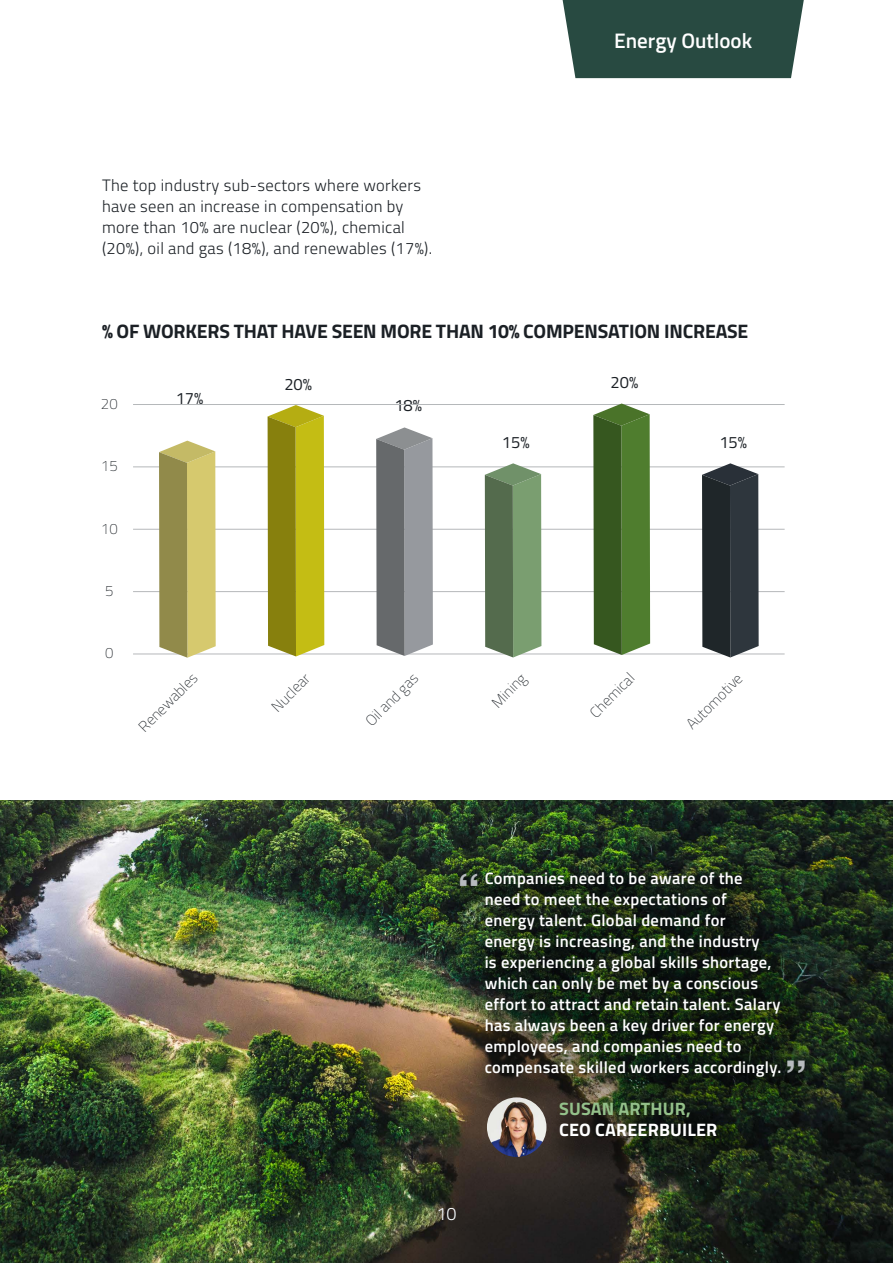
<style>
.page{position:relative;width:893px;height:1263px;background:#fff}
.page>*{position:absolute;margin:0;border:0;box-sizing:border-box;transform-origin:0 0}
.t1{font:700 46.5px "Helvetica";color:#b7bbbe}
.t2{font:600 21px "Titillium Web";color:#fff}
.t3{font:700 19.5px "Titillium Web";letter-spacing:-.01em;color:#1b2025}
.t4{font:700 18px "Titillium Web";letter-spacing:.01em;color:#fff}
.t5{font:700 18px "Titillium Web";letter-spacing:.01em;color:#94c08a}
.t6{font:300 18px "Titillium Web";color:#fff}
.t7{font:600 16.5px/21px "Titillium Web";letter-spacing:.02em;color:#fff}
.t8{font:300 16.5px/21px "Titillium Web";letter-spacing:.02em;color:#1b2025}
.t9{font:16.5px "Titillium Web";color:#1b2025}
.t10{font:200 15px "Titillium Web";color:#1b2025}
.t11{font:200 15px "Titillium Web";color:#1c2126}
.s1{color:#1b2025}
</style>
<div class="page">
<div style="left:562px;top:0;width:242px;height:78px;background:#284a41"></div>
<img style="left:0;top:800px;width:893px;height:463px">
<div style="left:439px;top:852px;width:387px;height:326px;background:#000;opacity:.4"></div>
<img style="left:487px;top:1097px;width:59px;height:60px;border-radius:30px">
<hr style="left:133px;top:654px;width:652px;height:1px;background:#b5b8ba">
<hr style="left:133px;top:591px;width:652px;height:1px;background:#b5b8ba">
<hr style="left:133px;top:529px;width:652px;height:1px;background:#b5b8ba">
<hr style="left:133px;top:466px;width:652px;height:1px;background:#b5b8ba">
<hr style="left:133px;top:404px;width:652px;height:1px;background:#b5b8ba">
<svg style="left:159px;top:441px;width:57px;height:217px;background:#b7ae65"></svg>
<svg style="left:268px;top:405px;width:56px;height:251px;background:#aaa31b"></svg>
<svg style="left:376px;top:427px;width:57px;height:229px;background:#86898c"></svg>
<svg style="left:485px;top:463px;width:56px;height:194px;background:#708b68"></svg>
<svg style="left:593px;top:403px;width:57px;height:252px;background:#507436"></svg>
<svg style="left:702px;top:463px;width:57px;height:194px;background:#353c41"></svg>
<p class="t8" style="left:102px;top:174px;width:332px">The top industry sub-sectors where workers have seen an increase in compensation by more than 10% are nuclear (20%), chemical (20%), oil and gas (18%), and renewables (17%).</p>
<p class="t2" style="left:614px;top:24px;width:139px">Energy Outlook</p>
<p class="t3" style="left:102px;top:316px;width:648px">% OF WORKERS THAT HAVE SEEN MORE THAN 10% COMPENSATION INCREASE</p>
<p class="t11" style="left:101px;top:393px;width:18px">20</p>
<p class="t11" style="left:101px;top:455px;width:18px">15</p>
<p class="t11" style="left:101px;top:518px;width:18px">10</p>
<p class="t11" style="left:105px;top:580px;width:10px">5</p>
<p class="t11" style="left:105px;top:642px;width:10px">0</p>
<p class="t9" style="left:176px;top:387px;width:29px">17%</p>
<p class="t9" style="left:284px;top:372px;width:29px">20%</p>
<p class="t9" style="left:394px;top:393px;width:29px">18%</p>
<p class="t9" style="left:502px;top:431px;width:29px">15%</p>
<p class="t9" style="left:611px;top:371px;width:29px">20%</p>
<p class="t9" style="left:719px;top:430px;width:29px">15%</p>
<p class="t10" style="left:134px;top:722px;width:77px;rotate:-45deg">Renewables</p>
<p class="t10" style="left:267px;top:701px;width:49px;rotate:-45deg">Nuclear</p>
<p class="t10" style="left:360px;top:716px;width:69px;rotate:-45deg">Oil and gas</p>
<p class="t10" style="left:487px;top:697px;width:43px;rotate:-45deg">Mining</p>
<p class="t10" style="left:585px;top:707px;width:57px;rotate:-45deg">Chemical</p>
<p class="t10" style="left:681px;top:719px;width:74px;rotate:-45deg">Automotive</p>
<p class="t7" style="left:485px;top:867px;width:302px">Companies need to be aware of the<br>need to meet the expectations of<br>energy talent. Global demand for<br>energy is increasing, and the industry<br>is experiencing a global skills shortage, which can only be met by a conscious effort to attract and retain talent. Salary has always been a key driver for energy employees, and companies need to compensate skilled workers accordingly.<span class="s1">.</span></p>
<p class="t5" style="left:559px;top:1095px;width:133px">SUSAN ARTHUR,</p>
<p class="t4" style="left:559px;top:1116px;width:160px">CEO CAREERBUILER</p>
<h1 class="t1" style="left:457px;top:862px;width:25px">“</h1>
<h1 class="t1" style="left:785px;top:1049px;width:25px">”</h1>
<p class="t6" style="left:436px;top:1200px;width:22px">10</p>
</div>
